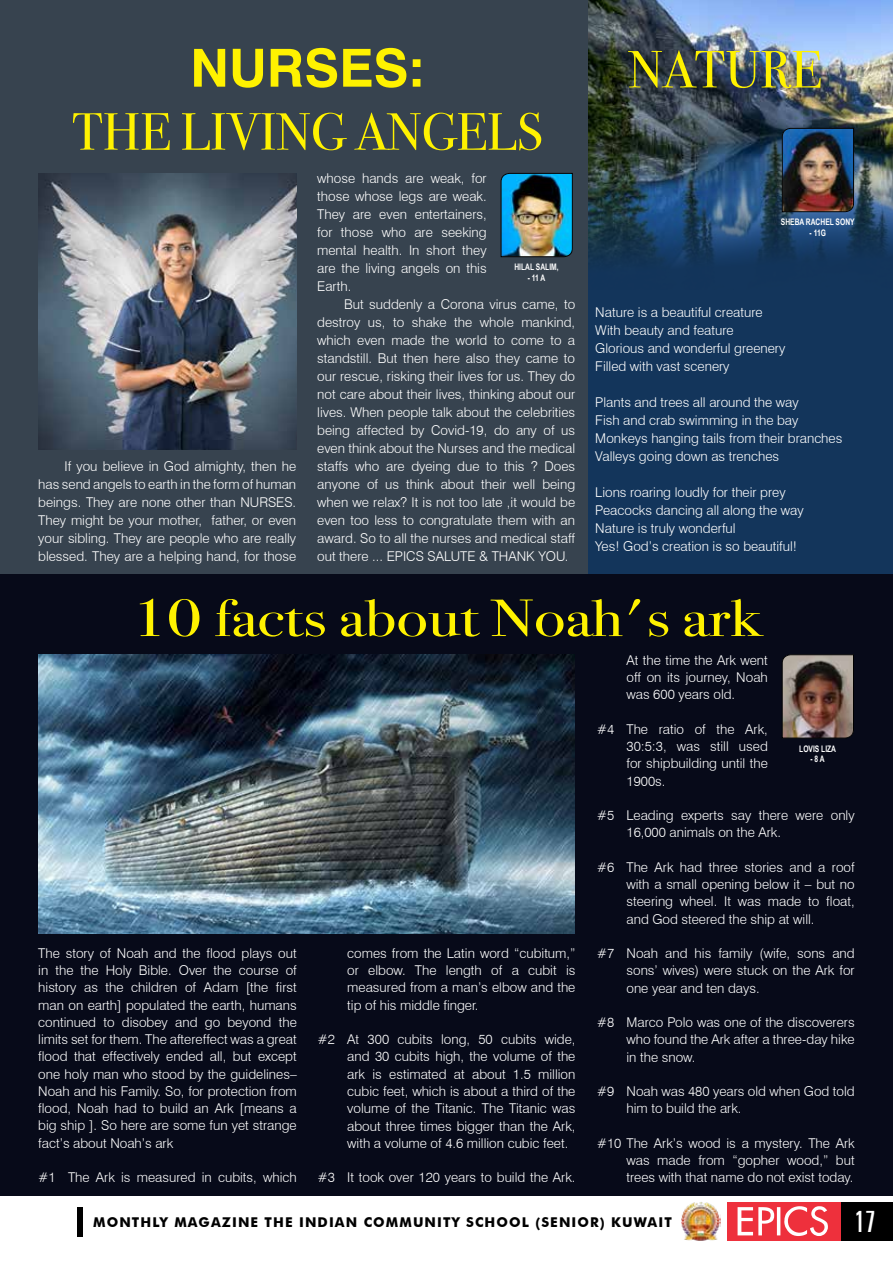
<style>
.page{position:relative;width:893px;height:1263px;background:#fff}
.page>*{position:absolute;margin:0;border:0;box-sizing:border-box;transform-origin:0 0}
.t1{font:52.5px "Bodoni Svty Two ITCTT";color:#fff200}
.t2{font:52.5px "Bodoni Svty Two ITCTT";color:#fff200;scale:1.25 1}
.t3{font:700 52.5px "Swiss 721 BT";color:#fff200}
.t4{font:extra-condensed 30px "Zurich BT";color:#fff}
.t5{font:300 13.5px/17.2px "Swiss 721 BT";color:#fff;text-align:justify}
.t6{font:700 13.5px "Futura BT";letter-spacing:.08em;color:#000}
.t7{font:700 9px "Arial Narrow";color:#fff;scale:.91 1}
</style>
<div class="page">
<div style="left:588px;top:0;width:305px;height:575px;background:#13355b"></div>
<img style="left:588px;top:0;width:305px;height:263px">
<div style="left:0;top:0;width:588px;height:575px;background:#37434f"></div>
<img style="left:500px;top:173px;width:73px;height:84px">
<img style="left:38px;top:173px;width:259px;height:276px">
<img style="left:782px;top:128px;width:72px;height:84px">
<div style="left:0;top:574px;width:893px;height:622px;background:#070a19"></div>
<img style="left:38px;top:654px;width:537px;height:279px">
<img style="left:782px;top:654px;width:72px;height:84px">
<div style="left:840px;top:1202px;width:53px;height:39px;background:#000"></div>
<div style="left:727px;top:1202px;width:113px;height:39px;background:#ee303c"></div>
<svg style="left:738px;top:1206px;width:90px;height:30px"></svg>
<div style="left:77px;top:1207px;width:5px;height:29px;background:#000"></div>
<img style="left:681px;top:1202px;width:40px;height:39px">
<h1 class="t3" style="left:190px;top:36px;width:236px">NURSES:</h1>
<h1 class="t1" style="left:72px;top:89px;width:472px">THE LIVING ANGELS</h1>
<p class="t5" style="left:38px;top:457px;width:259px;line-height:18px;text-indent:26px">If you believe in God almighty, then he has send angels to earth in the form of human beings. They are none other than NURSES.<br>They might be your mother, father, or even your sibling. They are people who are really blessed. They are a helping hand, for those</p>
<p class="t5" style="left:317px;top:169px;width:171px;line-height:18px">whose hands are weak, for those whose legs are weak.<br>They are even entertainers, for those who are seeking mental health. In short they are the living angels on this Earth.</p>
<p class="t5" style="left:317px;top:295px;width:259px;line-height:18px;text-indent:27px">But suddenly a Corona virus came, to destroy us, to shake the whole mankind, which even made the world to come to a standstill. But then here also they came to our rescue, risking their lives for us. They do not care about their lives, thinking about our lives. When people talk about the celebrities being affected by Covid-19, do any of us even think about the Nurses and the medical staffs who are dyeing due to this ? Does anyone of us think about their well being when we relax? It is not too late ,it would be even too less to congratulate them with an award. So to all the nurses and medical staff out there ... EPICS SALUTE &amp; THANK YOU.</p>
<p class="t7" style="left:514px;top:260px;width:50px">HILAL SALIM,</p>
<p class="t7" style="left:528px;top:271px;width:21px">- 11 A</p>
<h1 class="t1" style="left:628px;top:27px;width:195px">NATURE</h1>
<p class="t7" style="left:781px;top:215px;width:83px">SHEBA RACHEL SONY</p>
<p class="t7" style="left:809px;top:226px;width:20px">- 11G</p>
<p class="t5" style="left:595px;top:303px;width:192px;line-height:18px;text-align:left">Nature is a beautiful creature<br>With beauty and feature<br>Glorious and wonderful greenery<br>Filled with vast scenery</p>
<p class="t5" style="left:595px;top:393px;width:249px;line-height:18px;text-align:left">Plants and trees all around the way<br>Fish and crab swimming in the bay Monkeys hanging tails from their branches Valleys going down as trenches</p>
<p class="t5" style="left:595px;top:483px;width:210px;line-height:18px;text-align:left">Lions roaring loudly for their prey Peacocks dancing all along the way Nature is truly wonderful<br>Yes! God’s creation is so beautiful!</p>
<h1 class="t2" style="left:132px;top:575px;width:505px">10 facts about Noah's ark</h1>
<p class="t5" style="left:38px;top:944px;width:260px">The story of Noah and the flood plays out in the the Holy Bible. Over the course of history as the children of Adam [the first man on earth] populated the earth, humans continued to disobey and go beyond the limits set for them. The aftereffect was a great flood that effectively ended all, but except one holy man who stood by the guidelines– Noah and his Family. So, for protection from flood, Noah had to build an Ark [means a big ship ]. So here are some fun yet strange fact’s about Noah’s ark</p>
<p class="t5" style="left:38px;top:1169px;width:260px">#1 The Ark is measured in cubits, which</p>
<p class="t5" style="left:347px;top:944px;width:230px">comes from the Latin word “cubitum,” or elbow. The length of a cubit is measured from a man’s elbow and the tip of his middle finger.</p>
<p class="t5" style="left:347px;top:1031px;width:230px;text-indent:-30px">#2 At 300 cubits long, 50 cubits wide, and 30 cubits high, the volume of the ark is estimated at about 1.5 million cubic feet, which is about a third of the volume of the Titanic. The Titanic was about three times bigger than the Ark, with a volume of 4.6 million cubic feet.</p>
<p class="t5" style="left:317px;top:1169px;width:259px">#3 It took over 120 years to build the Ark.</p>
<p class="t5" style="left:626px;top:651px;width:143px">At the time the Ark went off on its journey, Noah was 600 years old.</p>
<p class="t5" style="left:626px;top:720px;width:143px;text-indent:-30px">#4 The ratio of the Ark, 30:5:3, was still used for shipbuilding until the 1900s.</p>
<p class="t5" style="left:626px;top:806px;width:230px;text-indent:-30px">#5 Leading experts say there were only<br>16,000 animals on the Ark.</p>
<p class="t5" style="left:626px;top:858px;width:230px;text-indent:-30px">#6 The Ark had three stories and a roof with a small opening below it – but no steering wheel. It was made to float, and God steered the ship at will.</p>
<p class="t5" style="left:626px;top:944px;width:230px;text-indent:-30px">#7 Noah and his family (wife, sons and sons’ wives) were stuck on the Ark for one year and ten days.</p>
<p class="t5" style="left:626px;top:1013px;width:230px;text-indent:-30px">#8 Marco Polo was one of the discoverers who found the Ark after a three-day hike in the snow.</p>
<p class="t5" style="left:626px;top:1082px;width:230px;text-indent:-30px">#9 Noah was 480 years old when God told him to build the ark.</p>
<p class="t5" style="left:626px;top:1134px;width:230px;text-indent:-30px">#10 The Ark’s wood is a mystery. The Ark was made from “gopher wood,” but trees with that name do not exist today.</p>
<p class="t7" style="left:799px;top:741px;width:42px">LOVIS LIZA</p>
<p class="t7" style="left:810px;top:752px;width:17px">- 8 A</p>
<p class="t6" style="left:93px;top:1214px;width:580px">MONTHLY MAGAZINE THE INDIAN COMMUNITY SCHOOL (SENIOR) KUWAIT</p>
<h2 class="t4" style="left:855px;top:1204px;width:23px">17</h2>
</div>
